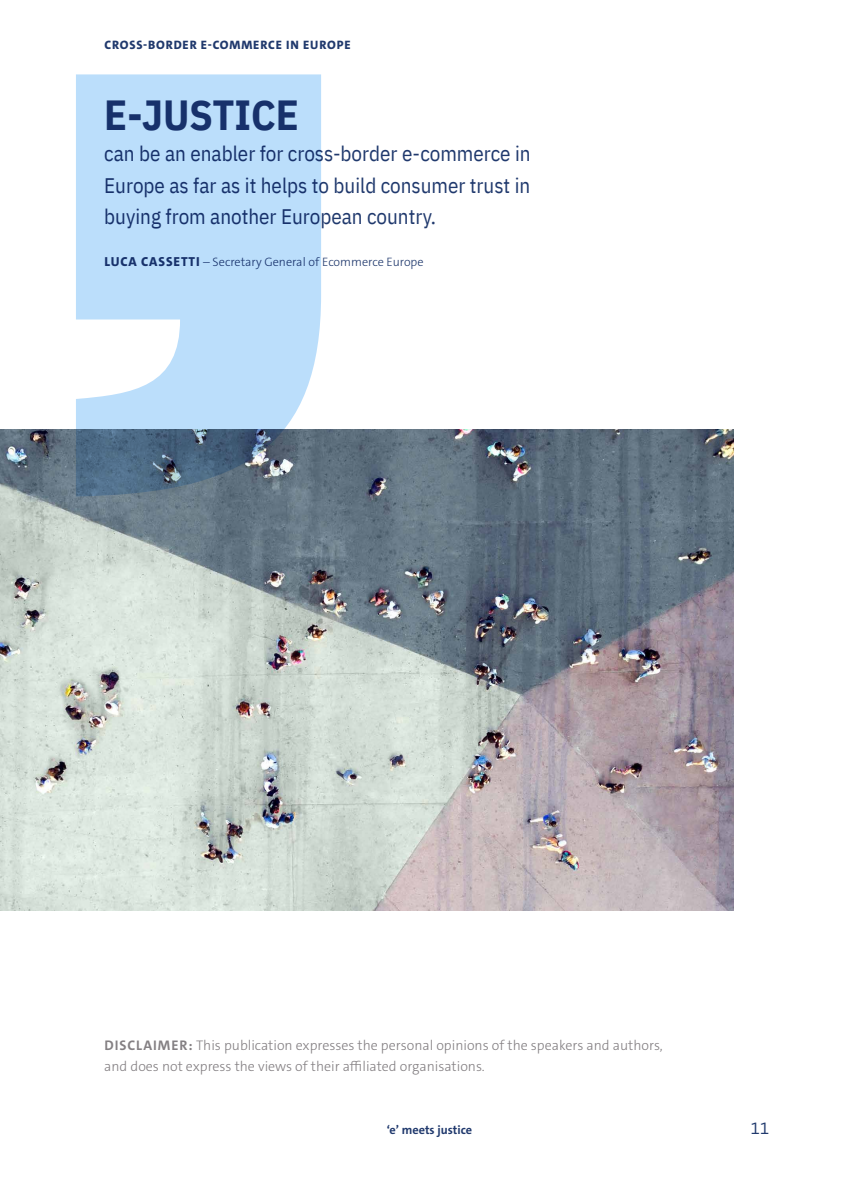
<style>
.page{position:relative;width:844px;height:1191px;background:#fff}
.page>*{position:absolute;margin:0;border:0;box-sizing:border-box;transform-origin:0 0}
.t1{font:700 42px "IBM Plex Sans Cond";color:#20396d}
.t2{font:21px/31.5px "IBM Plex Sans Cond";color:#20396d;text-align:justify}
.t3{font:300 17.5px "The Sans C5";color:#20396d}
.t4{font:300 14px/21px "The Sans C5";color:#848083}
.t5{font:300 12.25px "The Sans C5";color:#20396d}
.t6{font:800 12.25px "The Sans C5";letter-spacing:.07em;color:#20396d}
.t7{font:700 12.25px "The Sans C5";color:#20396d}
.s1{font-weight:800;font-size:13.12px}
.s2{font-weight:700}
</style>
<div class="page">
<img style="left:0;top:429px;width:732px;height:481px">
<svg style="left:76px;top:74px;width:245px;height:422px;background:#b0cee8"></svg>
<p class="t6" style="left:104px;top:37px;width:248px">CROSS-BORDER E-COMMERCE IN EUROPE</p>
<h1 class="t1" style="left:104px;top:81px;width:196px">E-JUSTICE</h1>
<h2 class="t2" style="left:104px;top:136px;width:428px">can be an enabler for cross-border e-commerce in Europe as far as it helps to build consumer trust in buying from another European country.</h2>
<p class="t5" style="left:104px;top:254px;width:321px"><span class="s1">LUCA CASSETTI</span> – Secretary General of Ecommerce Europe</p>
<p class="t4" style="left:104px;top:1035px;width:560px"><span class="s2">DISCLAIMER:</span> This publication expresses the personal opinions of the speakers and authors, and does not express the views of their affiliated organisations.</p>
<p class="t7" style="left:387px;top:1122px;width:87px">‘e’ meets justice</p>
<p class="t3" style="left:750px;top:1117px;width:21px">11</p>
</div>
